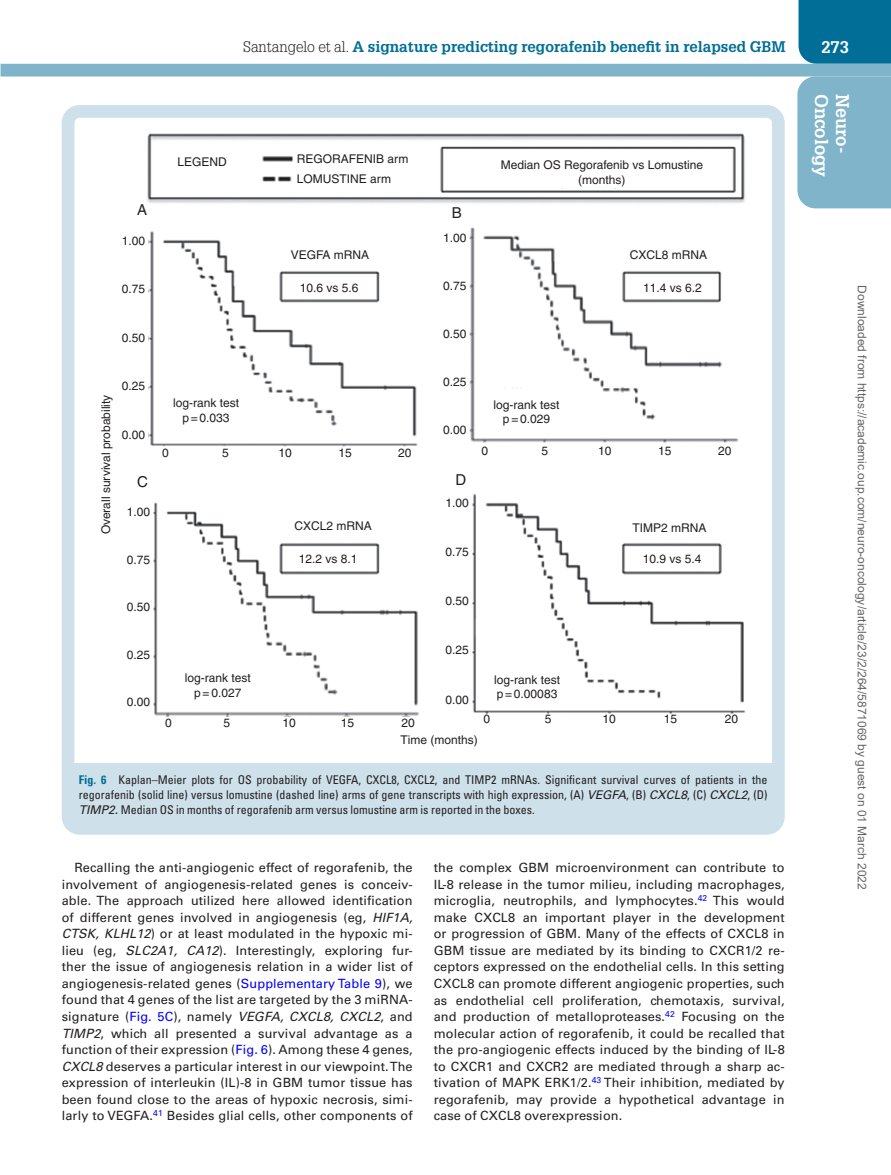
<style>
.page{position:relative;width:891px;height:1175px;background:#fff}
.page>*{position:absolute;margin:0;border:0;box-sizing:border-box;transform-origin:0 0}
.t1{font:700 18px "Glypha LT Std";color:#fff}
.t2{font:700 16.5px "Glypha LT Std";color:#fff}
.t3{font:700 15px "Glypha LT Std";color:#006e96}
.t4{font:15px "Helvetica";color:#231f20}
.t5{font:12.75px/16.5px "Univers LT Std";letter-spacing:.01em;color:#231f20;text-align:justify}
.t6{font:12px/14.4px "Helvetica";color:#231f20;text-align:center}
.t7{font:condensed 12px/15px "Univers LT Std";color:#231f20;text-align:justify}
.t8{font:12px "Arial";color:#666}
.s1{font-weight:300;color:#231f20}
.s2{font-weight:700;color:#006e96}
.s3{font-style:italic;font-stretch:normal}
.s4{font-style:italic}
.s5{color:#00f}
</style>
<div class="page">
<div style="left:799px;top:0;width:92px;height:64px;background:#006e96"></div>
<div style="left:1px;top:64px;width:890px;height:12px;background:#7fb4ca"></div>
<div style="left:797px;top:76px;width:94px;height:132px;background:#7fb4ca"></div>
<div style="left:70px;top:763px;width:706px;height:59px;background:#cee0ea"></div>
<img style="left:147px;top:133px;width:599px;height:584px">
<div style="left:62px;top:105px;width:723px;height:729px;border:13px solid #cee0ea;border-radius:12px"></div>
<p class="t4" style="left:137px;top:201px;width:12px">A</p>
<p class="t6" style="left:178px;top:154px;width:51px">LEGEND</p>
<p class="t3" style="left:243px;top:37px;width:544px"><span class="s1">Santangelo et al.</span> A signature predicting regorafenib benefit in relapsed GBM</p>
<p class="t2" style="left:821px;top:37px;width:29px">273</p>
<h1 class="t1" style="left:833px;top:94px;width:85px;rotate:90deg">Oncology</h1>
<h1 class="t1" style="left:854px;top:94px;width:61px;rotate:90deg">Neuro-</h1>
<p class="t6" style="left:297px;top:149px;width:113px;line-height:19.8px;text-align:left">REGORAFENIB arm<br>LOMUSTINE arm</p>
<p class="t6" style="left:501px;top:158px;width:204px">Median OS Regorafenib vs Lomustine (months)</p>
<p class="t4" style="left:452px;top:204px;width:12px">B</p>
<p class="t6" style="left:99px;top:534px;width:141px;rotate:-90deg">Overall survival probability</p>
<p class="t6" style="left:122px;top:233px;width:25px">1.00</p>
<p class="t6" style="left:122px;top:282px;width:25px">0.75</p>
<p class="t6" style="left:122px;top:330px;width:25px">0.50</p>
<p class="t6" style="left:122px;top:379px;width:25px">0.25</p>
<p class="t6" style="left:122px;top:427px;width:25px">0.00</p>
<p class="t4" style="left:137px;top:473px;width:12px">C</p>
<p class="t6" style="left:127px;top:504px;width:25px">1.00</p>
<p class="t6" style="left:127px;top:552px;width:25px">0.75</p>
<p class="t6" style="left:127px;top:599px;width:25px">0.50</p>
<p class="t6" style="left:127px;top:647px;width:25px">0.25</p>
<p class="t6" style="left:127px;top:695px;width:25px">0.00</p>
<p class="t6" style="left:173px;top:395px;width:68px">log-rank test p= 0.033</p>
<p class="t6" style="left:443px;top:231px;width:25px">1.00</p>
<p class="t6" style="left:443px;top:278px;width:25px">0.75</p>
<p class="t6" style="left:443px;top:326px;width:25px">0.50</p>
<p class="t6" style="left:443px;top:374px;width:25px">0.25</p>
<p class="t6" style="left:443px;top:422px;width:25px">0.00</p>
<p class="t6" style="left:291px;top:247px;width:80px">VEGFA mRNA</p>
<p class="t6" style="left:630px;top:247px;width:79px">CXCL8 mRNA</p>
<p class="t6" style="left:300px;top:280px;width:60px">10.6 vs 5.6</p>
<p class="t6" style="left:643px;top:281px;width:60px">11.4 vs 6.2</p>
<p class="t6" style="left:494px;top:397px;width:68px">log-rank test p= 0.029</p>
<p class="t6" style="left:162px;top:446px;width:8px">0</p>
<p class="t6" style="left:222px;top:446px;width:8px">5</p>
<p class="t6" style="left:279px;top:446px;width:15px">10</p>
<p class="t6" style="left:338px;top:446px;width:15px">15</p>
<p class="t6" style="left:398px;top:446px;width:15px">20</p>
<p class="t6" style="left:482px;top:444px;width:8px">0</p>
<p class="t6" style="left:542px;top:444px;width:8px">5</p>
<p class="t6" style="left:598px;top:444px;width:15px">10</p>
<p class="t6" style="left:658px;top:444px;width:15px">15</p>
<p class="t6" style="left:718px;top:444px;width:15px">20</p>
<p class="t4" style="left:455px;top:471px;width:12px">D</p>
<p class="t6" style="left:446px;top:495px;width:25px">1.00</p>
<p class="t6" style="left:294px;top:519px;width:79px">CXCL2 mRNA</p>
<p class="t6" style="left:632px;top:520px;width:76px">TIMP2 mRNA</p>
<p class="t6" style="left:299px;top:551px;width:60px">12.2 vs 8.1</p>
<p class="t6" style="left:446px;top:544px;width:25px">0.75</p>
<p class="t6" style="left:643px;top:552px;width:60px">10.9 vs 5.4</p>
<p class="t6" style="left:446px;top:594px;width:25px">0.50</p>
<p class="t6" style="left:446px;top:643px;width:25px">0.25</p>
<p class="t6" style="left:185px;top:671px;width:68px">log-rank test p= 0.027</p>
<p class="t6" style="left:446px;top:692px;width:25px">0.00</p>
<p class="t6" style="left:494px;top:672px;width:68px;text-align:left">log-rank test p= 0.00083</p>
<p class="t6" style="left:165px;top:716px;width:8px">0</p>
<p class="t6" style="left:223px;top:716px;width:8px">5</p>
<p class="t6" style="left:282px;top:716px;width:15px">10</p>
<p class="t6" style="left:341px;top:716px;width:15px">15</p>
<p class="t6" style="left:402px;top:716px;width:15px">20</p>
<p class="t6" style="left:484px;top:711px;width:8px">0</p>
<p class="t6" style="left:545px;top:711px;width:8px">5</p>
<p class="t6" style="left:603px;top:711px;width:15px">10</p>
<p class="t6" style="left:664px;top:711px;width:15px">15</p>
<p class="t6" style="left:725px;top:711px;width:15px">20</p>
<p class="t6" style="left:401px;top:732px;width:79px">Time (months)</p>
<p class="t7" style="left:79px;top:772px;width:690px"><span class="s2">Fig. 6</span> Kaplan–Meier plots for OS probability of VEGFA, CXCL8, CXCL2, and TIMP2 mRNAs. Significant survival curves of patients in the regorafenib (solid line) versus lomustine (dashed line) arms of gene transcripts with high expression, (A) <span class="s3">VEGFA</span>, (B) <span class="s3">CXCL8</span>, (C) <span class="s3">CXCL2</span>, (D)<br><span class="s3">TIMP2.</span> Median OS in months of regorafenib arm versus lomustine arm is reported in the boxes.</p>
<p class="t5" style="left:62px;top:859px;width:353px;text-indent:13px">Recalling the anti-angiogenic effect of regorafenib, the involvement of angiogenesis-related genes is conceiv&shy;able. The approach utilized here allowed identification of different genes involved in angiogenesis (eg, <span class="s4">HIF1A, CTSK, KLHL12</span>) or at least modulated in the hypoxic mi&shy;lieu (eg, <span class="s4">SLC2A1, CA12</span>). Interestingly, exploring fur&shy;ther the issue of angiogenesis relation in a wider list of angiogenesis-related genes (<span class="s5">Supplementary Table 9</span>), we found that 4 genes of the list are targeted by the 3 miRNA&shy;signature (<span class="s5">Fig. 5C</span>), namely <span class="s4">VEGFA, CXCL8, CXCL2</span>, and <span class="s4">TIMP2</span>, which all presented a survival advantage as a function of their expression (<span class="s5">Fig. 6</span>). Among these 4 genes, <span class="s4">CXCL8</span> deserves a particular interest in our viewpoint. The expression of interleukin (IL)-8 in GBM tumor tissue has been found close to the areas of hypoxic necrosis, simi&shy;larly to VEGFA.<sup>41</sup> Besides glial cells, other components of</p>
<p class="t5" style="left:434px;top:859px;width:353px">the complex GBM microenvironment can contribute to IL-8 release in the tumor milieu, including macrophages, microglia, neutrophils, and lymphocytes.<sup>42</sup> This would make CXCL8 an important player in the development or progression of GBM. Many of the effects of CXCL8 in GBM tissue are mediated by its binding to CXCR1/2 re&shy;ceptors expressed on the endothelial cells. In this setting CXCL8 can promote different angiogenic properties, such as endothelial cell proliferation, chemotaxis, survival, and production of metalloproteases.<sup>42</sup> Focusing on the molecular action of regorafenib, it could be recalled that the pro-angiogenic effects induced by the binding of IL-8 to CXCR1 and CXCR2 are mediated through a sharp ac&shy;tivation of MAPK ERK1/2.<sup>43</sup> Their inhibition, mediated by regorafenib, may provide a hypothetical advantage in case of CXCL8 overexpression.</p>
<p class="t8" style="left:866px;top:285px;width:606px;rotate:90deg">Downloaded from https://academic.oup.com/neuro-oncology/article/23/2/264/5871069 by guest on 01 March 2022</p>
</div>
